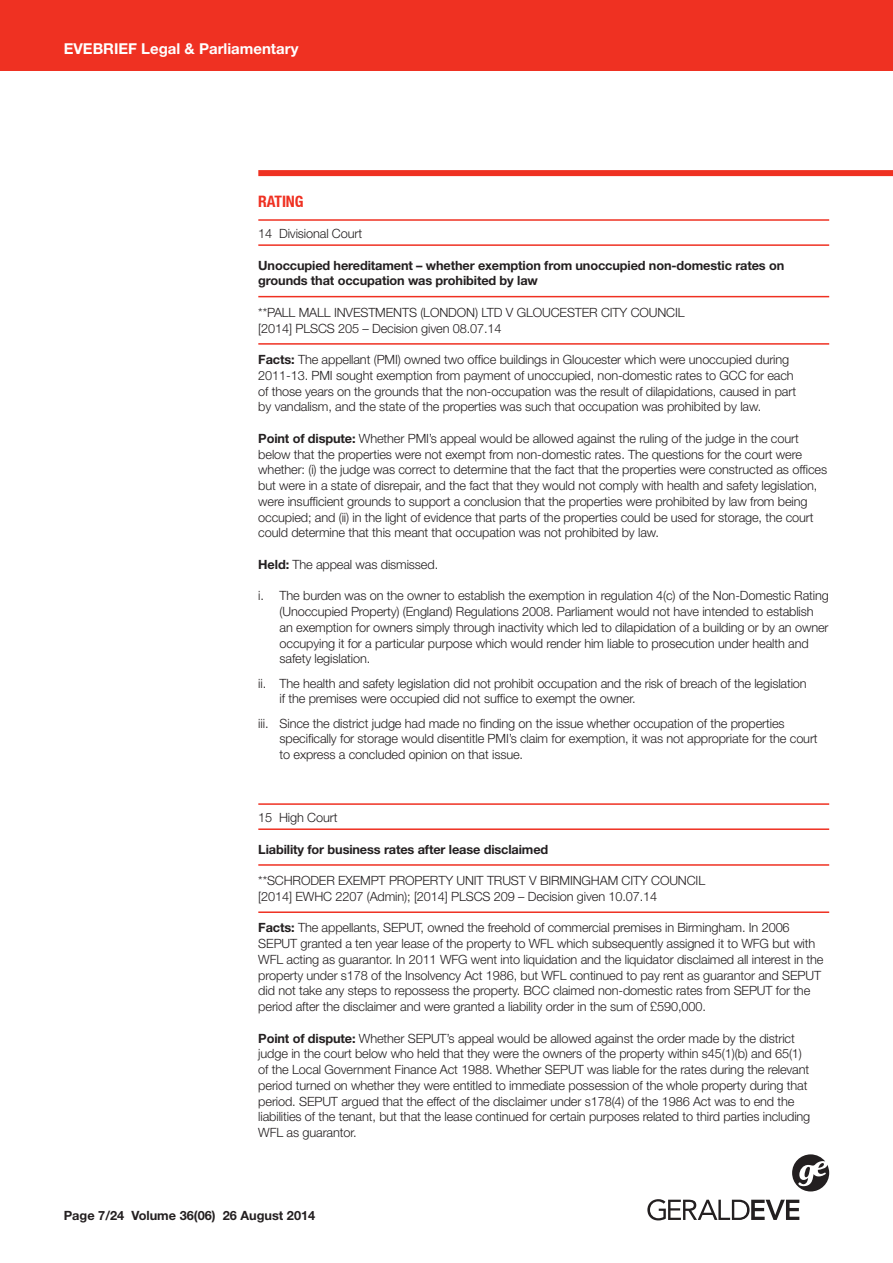
<style>
.page{position:relative;width:893px;height:1263px;background:#fff}
.page>*{position:absolute;margin:0;border:0;box-sizing:border-box;transform-origin:0 0}
.t1{font:700 condensed 15.75px "Helvetica Neue LT";letter-spacing:-.01em;color:#ef3122}
.t2{font:700 15px "Helvetica Neue";color:#fff}
.t3{font:300 12.75px/15.8px "Helvetica Neue";letter-spacing:-.01em;color:#231f20}
.t4{font:700 12.75px/15.8px "Helvetica Neue";letter-spacing:-.01em;color:#231f20}
.s1{font-weight:700}
</style>
<div class="page">
<div style="left:0;top:0;width:893px;height:70px;background:#ef3122"></div>
<svg style="left:792px;top:1154px;width:37px;height:37px"></svg>
<svg style="left:647px;top:1199px;width:152px;height:21px"></svg>
<div style="left:258px;top:170px;width:635px;height:6px;background:#ef3122"></div>
<hr style="left:258px;top:219px;width:571px;height:2px;background:#ef3122">
<hr style="left:258px;top:244px;width:571px;height:2px;background:#ef3122">
<hr style="left:258px;top:296px;width:571px;height:1px;background:#ef3122">
<hr style="left:258px;top:343px;width:571px;height:2px;background:#ef3122">
<hr style="left:258px;top:803px;width:571px;height:2px;background:#ef3122">
<hr style="left:258px;top:828px;width:571px;height:2px;background:#ef3122">
<hr style="left:258px;top:864px;width:571px;height:2px;background:#ef3122">
<hr style="left:258px;top:911px;width:571px;height:2px;background:#ef3122">
<p class="t2" style="left:64px;top:40px;width:236px">EVEBRIEF Legal &amp; Parliamentary</p>
<p class="t1" style="left:258px;top:191px;width:47px">RATING</p>
<p class="t3" style="left:258px;top:225px;width:105px">14 Divisional Court</p>
<p class="t4" style="left:258px;top:257px;width:527px">Unoccupied hereditament – whether exemption from unoccupied non-domestic rates on grounds that occupation was prohibited by law</p>
<p class="t3" style="left:258px;top:304px;width:428px">**PALL MALL INVESTMENTS (LONDON) LTD V GLOUCESTER CITY COUNCIL</p>
<p class="t3" style="left:258px;top:320px;width:245px">[2014] PLSCS 205 – Decision given 08.07.14</p>
<p class="t3" style="left:258px;top:351px;width:539px"><span class="s1">Facts:</span> The appellant (PMI) owned two office buildings in Gloucester which were unoccupied during 2011-13. PMI sought exemption from payment of unoccupied, non-domestic rates to GCC for each of those years on the grounds that the non-occupation was the result of dilapidations, caused in part by vandalism, and the state of the properties was such that occupation was prohibited by law.</p>
<p class="t3" style="left:258px;top:430px;width:570px"><span class="s1">Point of dispute:</span> Whether PMI’s appeal would be allowed against the ruling of the judge in the court below that the properties were not exempt from non-domestic rates. The questions for the court were whether: (i) the judge was correct to determine that the fact that the properties were constructed as offices but were in a state of disrepair, and the fact that they would not comply with health and safety legislation, were insufficient grounds to support a conclusion that the properties were prohibited by law from being occupied; and (ii) in the light of evidence that parts of the properties could be used for storage, the court could determine that this meant that occupation was not prohibited by law.</p>
<p class="t3" style="left:258px;top:556px;width:181px"><span class="s1">Held:</span> The appeal was dismissed.</p>
<p class="t3" style="left:280px;top:588px;width:551px;text-indent:-21px">i. The burden was on the owner to establish the exemption in regulation 4(c) of the Non-Domestic Rating (Unoccupied Property) (England) Regulations 2008. Parliament would not have intended to establish an exemption for owners simply through inactivity which led to dilapidation of a building or by an owner occupying it for a particular purpose which would render him liable to prosecution under health and safety legislation.</p>
<p class="t3" style="left:280px;top:675px;width:529px;text-indent:-21px">ii. The health and safety legislation did not prohibit occupation and the risk of breach of the legislation if the premises were occupied did not suffice to exempt the owner.</p>
<p class="t3" style="left:280px;top:715px;width:540px;text-indent:-21px">iii. Since the district judge had made no finding on the issue whether occupation of the properties specifically for storage would disentitle PMI’s claim for exemption, it was not appropriate for the court to express a concluded opinion on that issue.</p>
<p class="t3" style="left:258px;top:809px;width:81px">15 High Court</p>
<p class="t4" style="left:258px;top:841px;width:292px">Liability for business rates after lease disclaimed</p>
<p class="t3" style="left:258px;top:872px;width:448px">**SCHRODER EXEMPT PROPERTY UNIT TRUST V BIRMINGHAM CITY COUNCIL</p>
<p class="t3" style="left:258px;top:888px;width:400px">[2014] EWHC 2207 (Admin); [2014] PLSCS 209 – Decision given 10.07.14</p>
<p class="t3" style="left:258px;top:920px;width:567px"><span class="s1">Facts:</span> The appellants, SEPUT, owned the freehold of commercial premises in Birmingham. In 2006<br>SEPUT granted a ten year lease of the property to WFL which subsequently assigned it to WFG but with WFL acting as guarantor. In 2011 WFG went into liquidation and the liquidator disclaimed all interest in the property under s178 of the Insolvency Act 1986, but WFL continued to pay rent as guarantor and SEPUT did not take any steps to repossess the property. BCC claimed non-domestic rates from SEPUT for the period after the disclaimer and were granted a liability order in the sum of £590,000.</p>
<p class="t3" style="left:258px;top:1030px;width:554px"><span class="s1">Point of dispute:</span> Whether SEPUT’s appeal would be allowed against the order made by the district judge in the court below who held that they were the owners of the property within s45(1)(b) and 65(1) of the Local Government Finance Act 1988. Whether SEPUT was liable for the rates during the relevant period turned on whether they were entitled to immediate possession of the whole property during that period. SEPUT argued that the effect of the disclaimer under s178(4) of the 1986 Act was to end the liabilities of the tenant, but that the lease continued for certain purposes related to third parties including WFL as guarantor.</p>
<p class="t4" style="left:64px;top:1208px;width:253px">Page 7/24 Volume 36(06) 26 August 2014</p>
</div>
